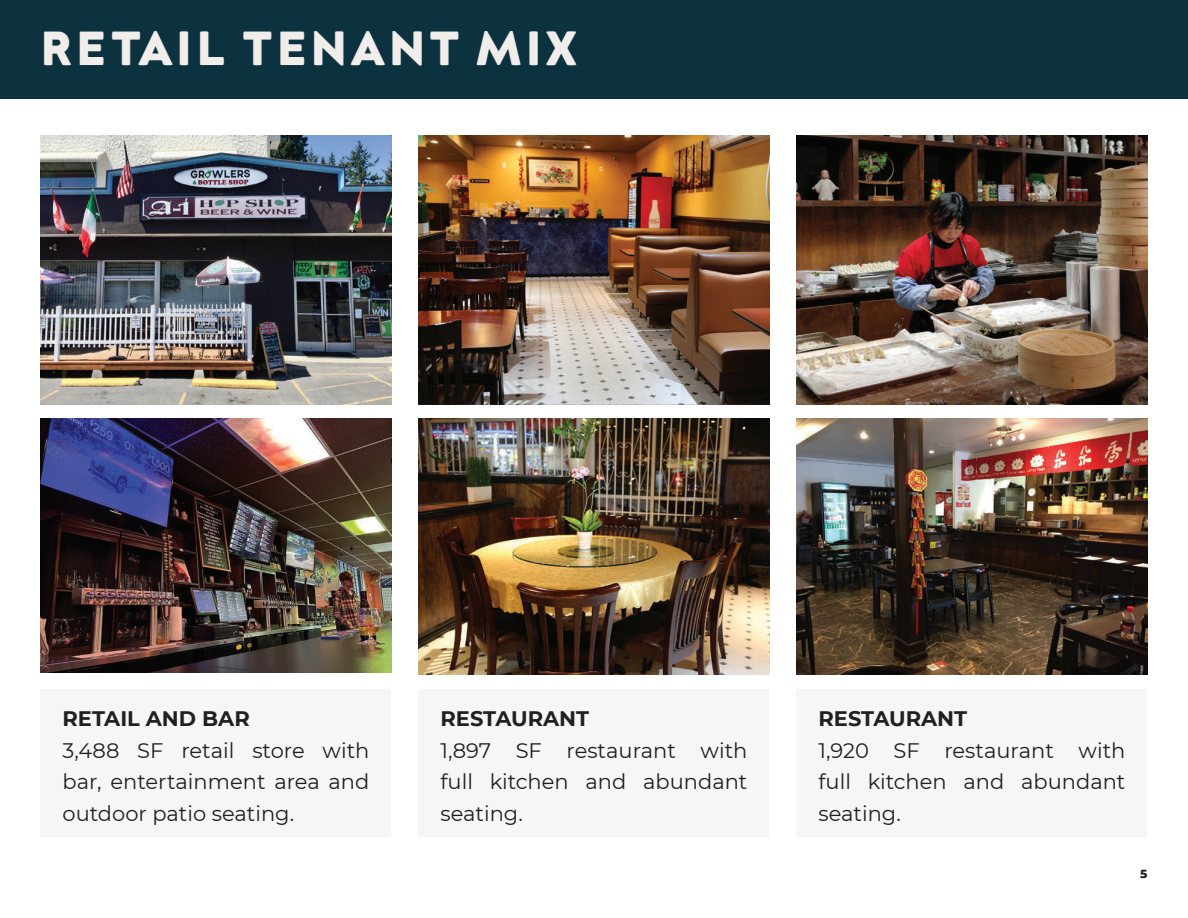
<style>
.page{position:relative;width:1188px;height:918px;background:#fff}
.page>*{position:absolute;margin:0;border:0;box-sizing:border-box;transform-origin:0 0}
.t1{font:800 49.5px "Neufreit";letter-spacing:.09em;color:#f1edeb}
.t2{font:21px/31.5px "Montserrat";color:#231f20;text-align:justify}
.t3{font:700 21px "Montserrat";color:#231f20}
.t4{font:800 12px "Montserrat";color:#231f20}
</style>
<div class="page">
<div style="left:0;top:0;width:1188px;height:99px;background:#0c323f"></div>
<img style="left:40px;top:135px;width:352px;height:270px">
<div style="left:40px;top:690px;width:352px;height:147px;background:#f8f6f5"></div>
<img style="left:418px;top:135px;width:352px;height:270px">
<div style="left:418px;top:690px;width:352px;height:147px;background:#f8f6f5"></div>
<img style="left:796px;top:135px;width:352px;height:270px">
<div style="left:796px;top:690px;width:352px;height:147px;background:#f8f6f5"></div>
<img style="left:40px;top:418px;width:352px;height:254px">
<img style="left:418px;top:418px;width:352px;height:257px">
<img style="left:796px;top:418px;width:352px;height:257px">
<h1 class="t1" style="left:40px;top:19px;width:537px">RETAIL TENANT MIX</h1>
<p class="t3" style="left:63px;top:704px;width:189px">RETAIL AND BAR</p>
<p class="t2" style="left:63px;top:734px;width:308px">3,488 SF retail store with bar, entertainment area and outdoor patio seating.</p>
<p class="t3" style="left:441px;top:704px;width:150px">RESTAURANT</p>
<p class="t2" style="left:441px;top:734px;width:309px">1,897 SF restaurant with full kitchen and abundant seating.</p>
<p class="t3" style="left:819px;top:704px;width:150px">RESTAURANT</p>
<p class="t2" style="left:819px;top:734px;width:309px">1,920 SF restaurant with full kitchen and abundant seating.</p>
<p class="t4" style="left:1140px;top:864px;width:9px">5</p>
</div>
